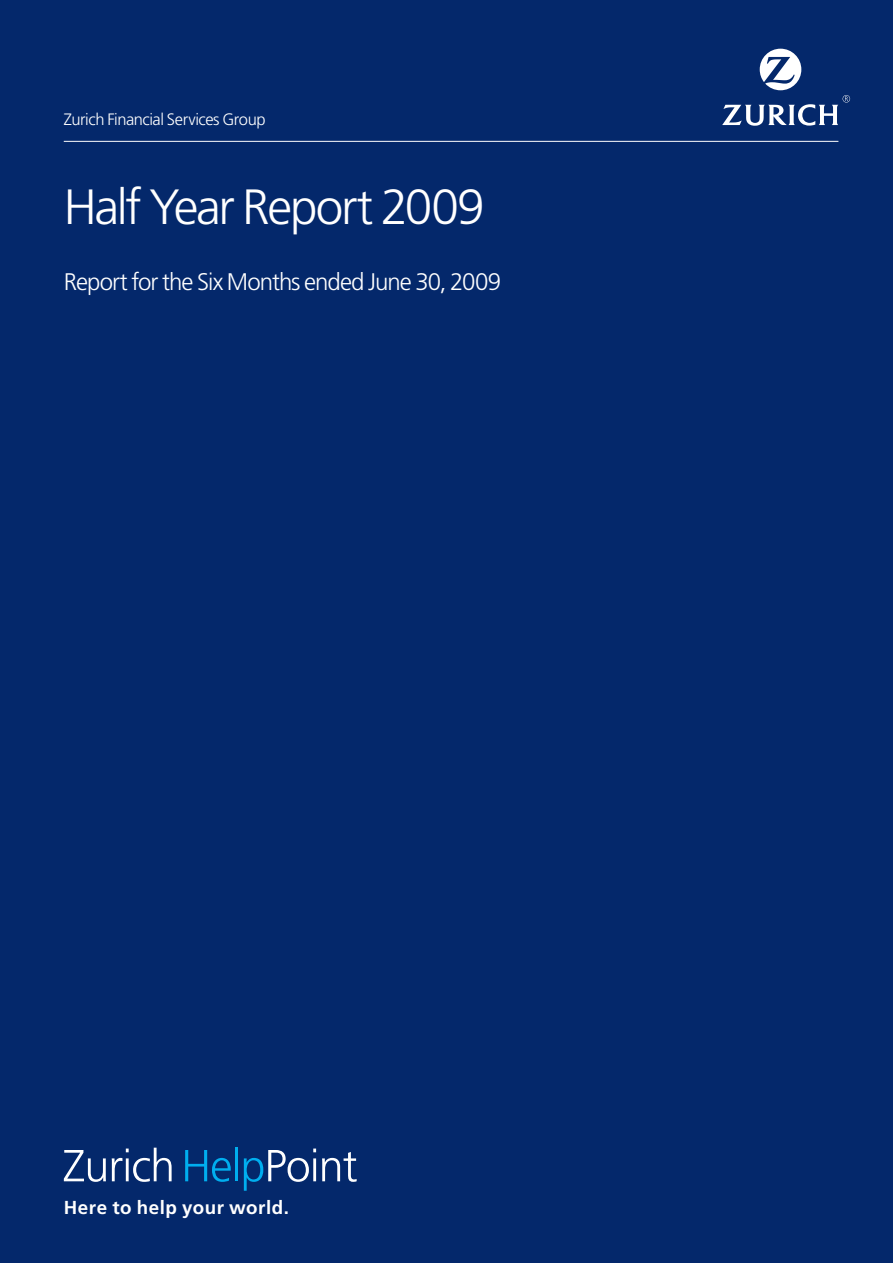
<style>
.page{position:relative;width:893px;height:1263px;background:#04286b}
.page>*{position:absolute;margin:0;border:0;box-sizing:border-box;transform-origin:0 0}
.t1{font:300 49.5px "Frutiger";letter-spacing:-.045em;color:#fff}
.t2{font:300 24px "Frutiger";letter-spacing:-.04em;color:#fff}
.t3{font:700 18.75px "Frutiger";letter-spacing:.03em;color:#fff}
.t4{font:300 16.5px "Frutiger";letter-spacing:-.025em;color:#fff}
</style>
<div class="page">
<svg style="left:64px;top:1150px;width:42px;height:32px"></svg>
<svg style="left:112px;top:1148px;width:60px;height:34px"></svg>
<svg style="left:185px;top:1150px;width:46px;height:32px"></svg>
<hr style="left:235px;top:1148px;width:3px;height:33px;background:#00aeef">
<svg style="left:244px;top:1148px;width:72px;height:43px"></svg>
<hr style="left:313px;top:1158px;width:3px;height:23px;background:#fff">
<svg style="left:322px;top:1152px;width:35px;height:30px"></svg>
<hr style="left:64px;top:141px;width:774px;height:1px;background:#fff">
<svg style="left:722px;top:49px;width:128px;height:77px"></svg>
<p class="t4" style="left:64px;top:110px;width:203px">Zurich Financial Services Group</p>
<h1 class="t1" style="left:64px;top:179px;width:422px">Half Year Report 2009</h1>
<p class="t2" style="left:64px;top:268px;width:439px">Report for the Six Months ended June 30, 2009</p>
<p class="t3" style="left:64px;top:1196px;width:227px">Here to help your world.</p>
</div>
